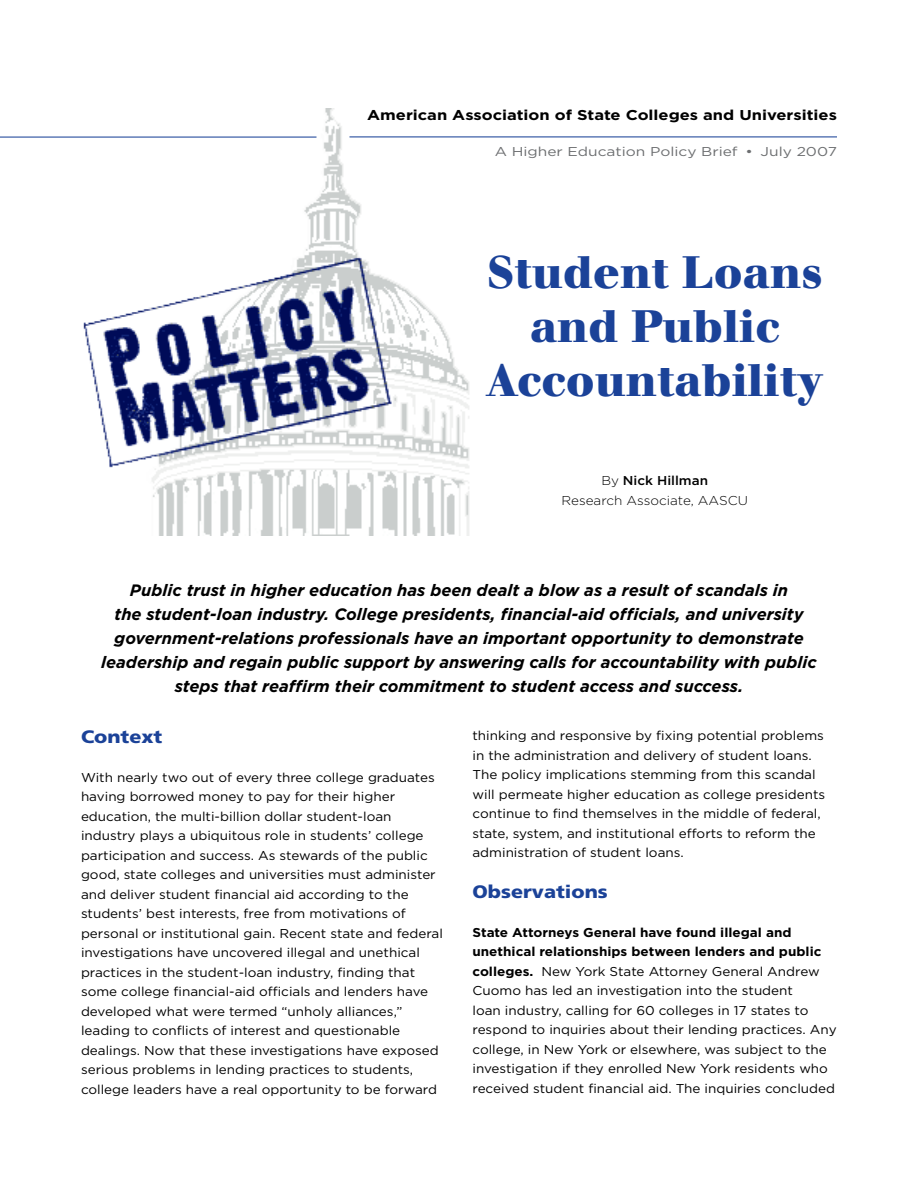
<style>
.page{position:relative;width:918px;height:1188px;background:#fff}
.page>*{position:absolute;margin:0;border:0;box-sizing:border-box;transform-origin:0 0}
.t1{font:700 45px/54px "Walbaum";color:#1b4298;text-align:center}
.t2{font:900 18px "Frutiger";color:#1b4298;scale:1.1 1}
.t3{font:italic 700 16.5px/24px "Gotham";color:#000;text-align:center}
.t4{font:700 14.25px "Gotham";color:#000;scale:1.16 1}
.t5{font:12.9px/19.5px "Gotham";color:#000;scale:1.05 1}
.t6{font:12.9px "Gotham";color:#6d6f71;scale:1.21 1}
.t7{font:300 12.9px/19.5px "Gotham";color:#000;text-align:center;scale:1.05 1}
.s1{font-weight:500}
.s2{font-weight:700}
</style>
<div class="page">
<img style="left:83px;top:108px;width:386px;height:428px">
<hr style="left:350px;top:136px;width:487px;height:2px;background:#5f7bb7">
<hr style="left:0;top:136px;width:316px;height:2px;background:#5f7bb7">
<p class="t4" style="left:367px;top:107px;width:407px">American Association of State Colleges and Universities</p>
<p class="t6" style="left:495px;top:145px;width:284px">A Higher Education Policy Brief • July 2007</p>
<h1 class="t1" style="left:486px;top:246px;width:339px">Student Loans and Public<br>Accountability</h1>
<p class="t7" style="left:562px;top:471px;width:179px">By <span class="s1">Nick Hillman<br></span>Research Associate, AASCU</p>
<p class="t3" style="left:101px;top:578px;width:717px">Public trust in higher education has been dealt a blow as a result of scandals in<br>the student-loan industry. College presidents, financial-aid officials, and university government-relations professionals have an important opportunity to demonstrate leadership and regain public support by answering calls for accountability with public steps that reaffirm their commitment to student access and success.</p>
<h2 class="t2" style="left:81px;top:726px;width:76px">Context</h2>
<p class="t5" style="left:81px;top:767px;width:346px">With nearly two out of every three college graduates having borrowed money to pay for their higher education, the multi-billion dollar student-loan industry plays a ubiquitous role in students’ college participation and success. As stewards of the public good, state colleges and universities must administer and deliver student financial aid according to the students’ best interests, free from motivations of personal or institutional gain. Recent state and federal investigations have uncovered illegal and unethical practices in the student-loan industry, finding that some college financial-aid officials and lenders have developed what were termed “unholy alliances,” leading to conflicts of interest and questionable dealings. Now that these investigations have exposed serious problems in lending practices to students, college leaders have a real opportunity to be forward</p>
<p class="t5" style="left:472px;top:726px;width:338px">thinking and responsive by fixing potential problems in the administration and delivery of student loans.<br>The policy implications stemming from this scandal will permeate higher education as college presidents continue to find themselves in the middle of federal, state, system, and institutional efforts to reform the administration of student loans.</p>
<h2 class="t2" style="left:472px;top:881px;width:125px">Observations</h2>
<p class="t5" style="left:472px;top:922px;width:348px"><span class="s2">State Attorneys General have found illegal and unethical relationships between lenders and public colleges.</span> New York State Attorney General Andrew Cuomo has led an investigation into the student<br>loan industry, calling for 60 colleges in 17 states to respond to inquiries about their lending practices. Any college, in New York or elsewhere, was subject to the investigation if they enrolled New York residents who received student financial aid. The inquiries concluded</p>
</div>
